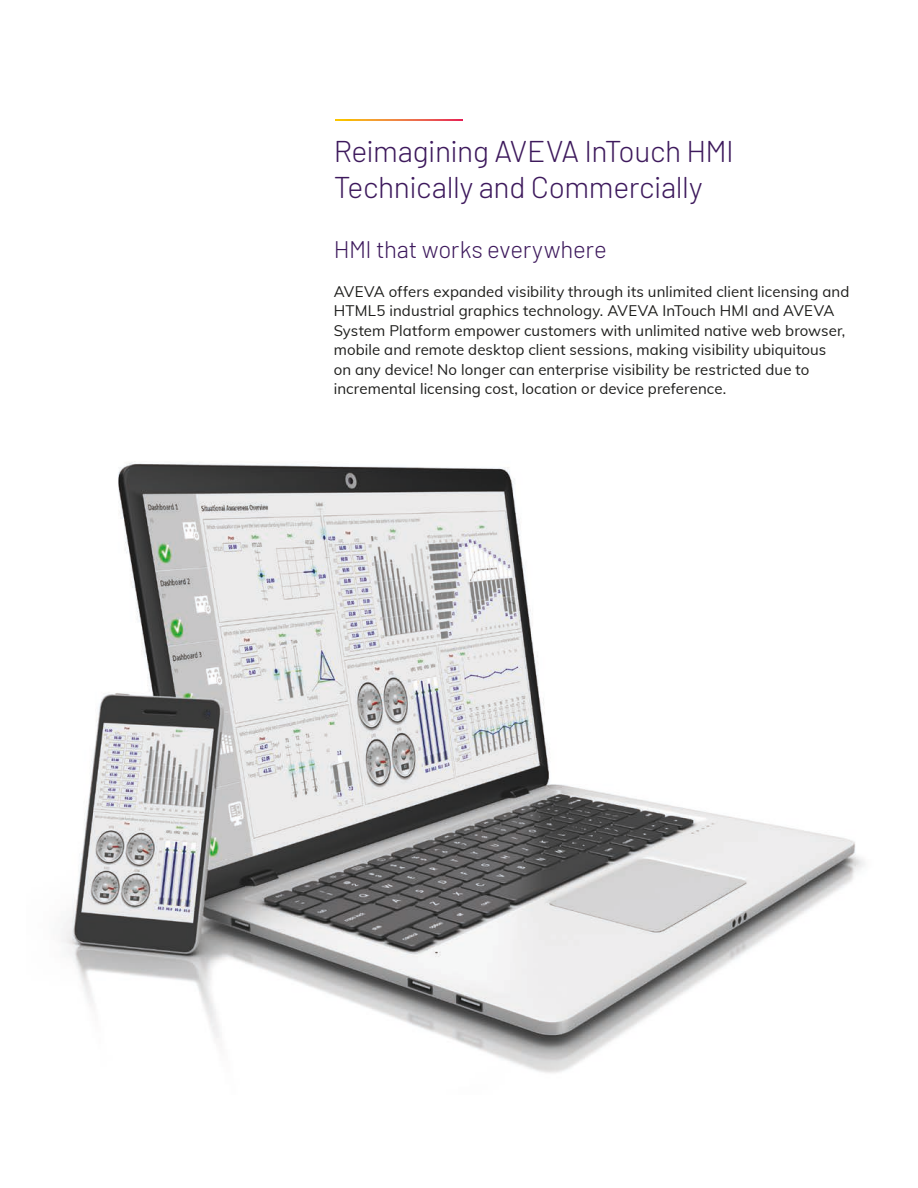
<style>
.page{position:relative;width:918px;height:1188px;background:#fff}
.page>*{position:absolute;margin:0;border:0;box-sizing:border-box;transform-origin:0 0}
.t1{font:300 30px/36px "Barlow";letter-spacing:-.015em;color:#3d195c}
.t2{font:300 24px "Barlow";letter-spacing:-.015em;color:#3d195c}
.t3{font:15px/19.5px "Muli";letter-spacing:.005em;color:#1d1d1b}
</style>
<div class="page">
<img style="left:61px;top:462px;width:804px;height:611px">
<svg style="left:335px;top:119px;width:128px;height:2px"></svg>
<h1 class="t1" style="left:334px;top:132px;width:402px">Reimagining AVEVA InTouch HMI<br>Technically and Commercially</h1>
<h2 class="t2" style="left:334px;top:234px;width:274px">HMI that works everywhere</h2>
<p class="t3" style="left:334px;top:281px;width:517px">AVEVA offers expanded visibility through its unlimited client licensing and HTML5 industrial graphics technology. AVEVA InTouch HMI and AVEVA System Platform empower customers with unlimited native web browser, mobile and remote desktop client sessions, making visibility ubiquitous<br>on any device! No longer can enterprise visibility be restricted due to incremental licensing cost, location or device preference.</p>
</div>
